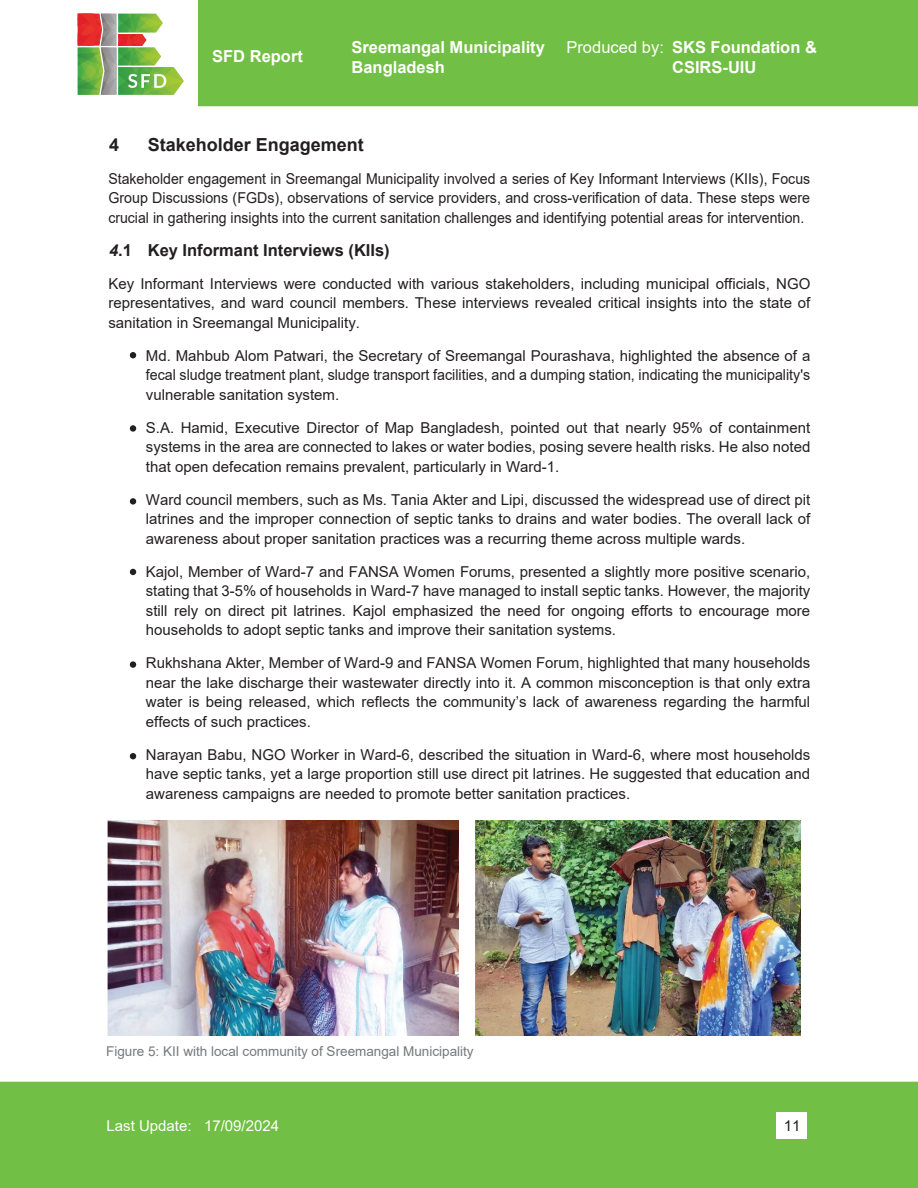
<style>
.page{position:relative;width:918px;height:1188px;background:#fff}
.page>*{position:absolute;margin:0;border:0;box-sizing:border-box;transform-origin:0 0}
.t1{font:700 18px "Arial";color:#231f20}
.t2{font:700 16.5px/19.8px "Arial";color:#fff}
.t3{font:700 16.5px "Arial";color:#231f20}
.t4{font:16.5px "Arial";color:#fff}
.t5{font:15px/19.5px "Arial";color:#231f20;text-align:justify}
.t6{font:15px/19.5px "Arial";color:#231f20;text-align:justify;scale:.94 1}
.t7{font:15px "Arial";color:#fff}
.t8{font:13.5px "Arial";color:#76787b}
.s1{font-weight:400}
.s2{font-style:italic}
</style>
<div class="page">
<div style="left:0;top:1082px;width:918px;height:106px;background:#71bf44"></div>
<div style="left:198px;top:0;width:720px;height:106px;background:#71bf44"></div>
<svg style="left:77px;top:13px;width:107px;height:82px"></svg>
<div style="left:777px;top:1112px;width:30px;height:27px;background:#fff"></div>
<svg style="left:130px;top:352px;width:6px;height:6px"></svg>
<div style="left:130px;top:425px;width:6px;height:7px;background:#231f20;border-radius:50%"></div>
<div style="left:130px;top:498px;width:6px;height:7px;background:#231f20;border-radius:50%"></div>
<svg style="left:130px;top:569px;width:6px;height:6px"></svg>
<div style="left:130px;top:661px;width:6px;height:7px;background:#231f20;border-radius:50%"></div>
<svg style="left:130px;top:753px;width:6px;height:6px"></svg>
<img style="left:475px;top:821px;width:325px;height:214px">
<img style="left:108px;top:821px;width:350px;height:214px">
<p class="t2" style="left:352px;top:38px;width:195px">Sreemangal Municipality<br>Bangladesh</p>
<p class="t2" style="left:672px;top:38px;width:146px;text-indent:-106px"><span class="s1">Produced by:</span> SKS Foundation &amp;<br>CSIRS-UIU</p>
<p class="t2" style="left:212px;top:46px;width:92px"><span class="s1">E</span>SFD Report</p>
<p class="t4" style="left:223px;top:44px;width:137px">xecutive Summary</p>
<p class="t1" style="left:109px;top:132px;width:12px">4</p>
<p class="t1" style="left:148px;top:132px;width:218px">Stakeholder Engagement</p>
<p class="t6" style="left:108px;top:169px;width:748px">Stakeholder engagement in Sreemangal Municipality involved a series of Key Informant Interviews (KIIs), Focus Group Discussions (FGDs), observations of service providers, and cross-verification of data. These steps were crucial in gathering insights into the current sanitation challenges and identifying potential areas for intervention.</p>
<p class="t3" style="left:109px;top:238px;width:282px"><span class="s2">4</span>.1 Key Informant Interviews (KIIs)</p>
<p class="t5" style="left:108px;top:274px;width:704px">Key Informant Interviews were conducted with various stakeholders, including municipal officials, NGO representatives, and ward council members. These interviews revealed critical insights into the state of sanitation in Sreemangal Municipality.</p>
<p class="t5" style="left:146px;top:346px;width:666px">Md. Mahbub Alom Patwari, the Secretary of Sreemangal Pourashava, highlighted the absence of a fecal sludge treatment plant, sludge transport facilities, and a dumping station, indicating the municipality's vulnerable sanitation system.</p>
<p class="t5" style="left:146px;top:418px;width:666px">S.A. Hamid, Executive Director of Map Bangladesh, pointed out that nearly 95% of containment systems in the area are connected to lakes or water bodies, posing severe health risks. He also noted that open defecation remains prevalent, particularly in Ward-1.</p>
<p class="t5" style="left:146px;top:490px;width:666px">Ward council members, such as Ms. Tania Akter and Lipi, discussed the widespread use of direct pit latrines and the improper connection of septic tanks to drains and water bodies. The overall lack of awareness about proper sanitation practices was a recurring theme across multiple wards.</p>
<p class="t5" style="left:146px;top:562px;width:666px">Kajol, Member of Ward-7 and FANSA Women Forums, presented a slightly more positive scenario, stating that 3-5% of households in Ward-7 have managed to install septic tanks. However, the majority still rely on direct pit latrines. Kajol emphasized the need for ongoing efforts to encourage more households to adopt septic tanks and improve their sanitation systems.</p>
<p class="t5" style="left:146px;top:653px;width:666px">Rukhshana Akter, Member of Ward-9 and FANSA Women Forum, highlighted that many households near the lake discharge their wastewater directly into it. A common misconception is that only extra water is being released, which reflects the community’s lack of awareness regarding the harmful effects of such practices.</p>
<p class="t5" style="left:146px;top:745px;width:666px">Narayan Babu, NGO Worker in Ward-6, described the situation in Ward-6, where most households have septic tanks, yet a large proportion still use direct pit latrines. He suggested that education and awareness campaigns are needed to promote better sanitation practices.</p>
<p class="t8" style="left:106px;top:1042px;width:369px">Figure 5: KII with local community of Sreemangal Municipality</p>
<p class="t7" style="left:106px;top:1115px;width:174px">Last Update: 17/09/2024</p>
<p class="t5" style="left:784px;top:1116px;width:18px">11</p>
</div>
